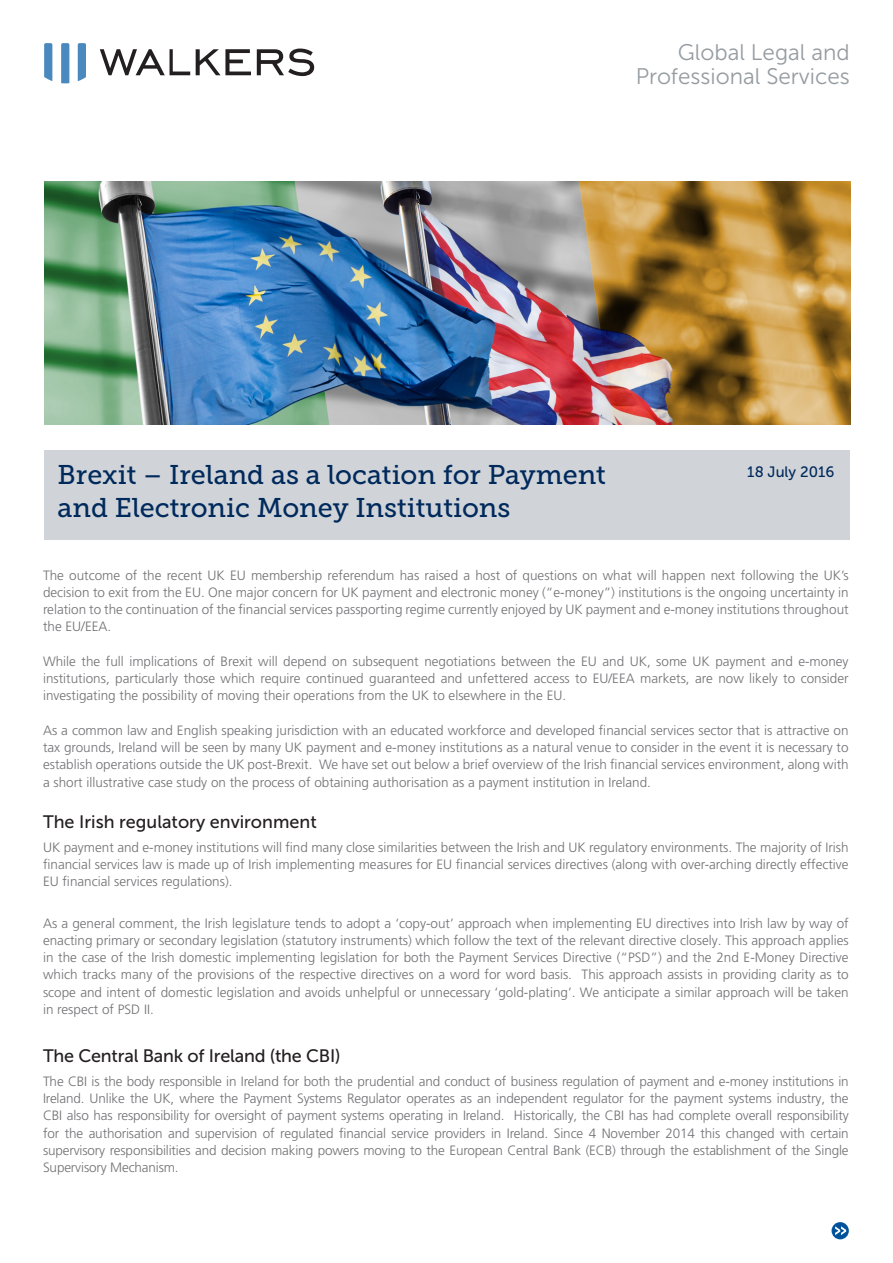
<style>
.page{position:relative;width:893px;height:1263px;background:#fff}
.page>*{position:absolute;margin:0;border:0;box-sizing:border-box;transform-origin:0 0}
.t1{font:27px "Museo Slab 500";color:#00295c}
.t2{font:22.5px/24px "Museo Sans 300";color:#959ca1;text-align:right}
.Body_textr{font:18px "Museo Sans 500";letter-spacing:-.005em;color:#231f20}
.t3{font:15px "Museo Sans 500";color:#00295c}
.Body_textr-2{font:300 13.5px/17.2px "Frutiger LT Pro";color:#717074;text-align:justify}
</style>
<div class="page">
<img style="left:44px;top:182px;width:807px;height:242px">
<svg style="left:100px;top:49px;width:90px;height:26px"></svg>
<svg style="left:196px;top:49px;width:55px;height:26px"></svg>
<svg style="left:257px;top:49px;width:57px;height:27px"></svg>
<svg style="left:44px;top:43px;width:8px;height:38px"></svg>
<svg style="left:61px;top:43px;width:8px;height:40px"></svg>
<svg style="left:78px;top:43px;width:8px;height:38px"></svg>
<div style="left:44px;top:450px;width:806px;height:90px;background:#d0d4d8"></div>
<div style="left:832px;top:1222px;width:17px;height:17px;background:#01529a;border-radius:50%"></div>
<svg style="left:835px;top:1226px;width:11px;height:9px"></svg>
<h2 class="t2" style="left:636px;top:41px;width:216px">Global Legal and<br>Professional Services</h2>
<p class="t1" style="left:58px;top:460px;width:550px">Brexit – Ireland as a location for Payment</p>
<p class="t1" style="left:58px;top:493px;width:454px">and Electronic Money Institutions</p>
<p class="t3" style="left:747px;top:463px;width:89px">18 July 2016</p>
<p class="Body_textr-2" style="left:43px;top:566px;width:807px">The outcome of the recent UK EU membership referendum has raised a host of questions on what will happen next following the UK’s decision to exit from the EU. One major concern for UK payment and electronic money (“e-money”) institutions is the ongoing uncertainty in relation to the continuation of the financial services passporting regime currently enjoyed by UK payment and e-money institutions throughout the EU/EEA.</p>
<p class="Body_textr-2" style="left:43px;top:653px;width:807px">While the full implications of Brexit will depend on subsequent negotiations between the EU and UK, some UK payment and e-money institutions, particularly those which require continued guaranteed and unfettered access to EU/EEA markets, are now likely to consider investigating the possibility of moving their operations from the UK to elsewhere in the EU.</p>
<p class="Body_textr-2" style="left:43px;top:722px;width:807px">As a common law and English speaking jurisdiction with an educated workforce and developed financial services sector that is attractive on tax grounds, Ireland will be seen by many UK payment and e-money institutions as a natural venue to consider in the event it is necessary to establish operations outside the UK post-Brexit. We have set out below a brief overview of the Irish financial services environment, along with a short illustrative case study on the process of obtaining authorisation as a payment institution in Ireland.</p>
<p class="Body_textr" style="left:43px;top:812px;width:275px">The Irish regulatory environment</p>
<p class="Body_textr-2" style="left:43px;top:839px;width:807px">UK payment and e-money institutions will find many close similarities between the Irish and UK regulatory environments. The majority of Irish financial services law is made up of Irish implementing measures for EU financial services directives (along with over-arching directly effective EU financial services regulations).</p>
<p class="Body_textr-2" style="left:43px;top:914px;width:807px">As a general comment, the Irish legislature tends to adopt a ‘copy-out’ approach when implementing EU directives into Irish law by way of enacting primary or secondary legislation (statutory instruments) which follow the text of the relevant directive closely. This approach applies in the case of the Irish domestic implementing legislation for both the Payment Services Directive (“PSD”) and the 2nd E-Money Directive which tracks many of the provisions of the respective directives on a word for word basis. This approach assists in providing clarity as to scope and intent of domestic legislation and avoids unhelpful or unnecessary ‘gold-plating’. We anticipate a similar approach will be taken in respect of PSD II.</p>
<p class="Body_textr" style="left:43px;top:1046px;width:299px">The Central Bank of Ireland (the CBI)</p>
<p class="Body_textr-2" style="left:43px;top:1073px;width:807px">The CBI is the body responsible in Ireland for both the prudential and conduct of business regulation of payment and e-money institutions in Ireland. Unlike the UK, where the Payment Systems Regulator operates as an independent regulator for the payment systems industry, the CBI also has responsibility for oversight of payment systems operating in Ireland. Historically, the CBI has had complete overall responsibility for the authorisation and supervision of regulated financial service providers in Ireland. Since 4 November 2014 this changed with certain supervisory responsibilities and decision making powers moving to the European Central Bank (ECB) through the establishment of the Single Supervisory Mechanism.</p>
</div>
